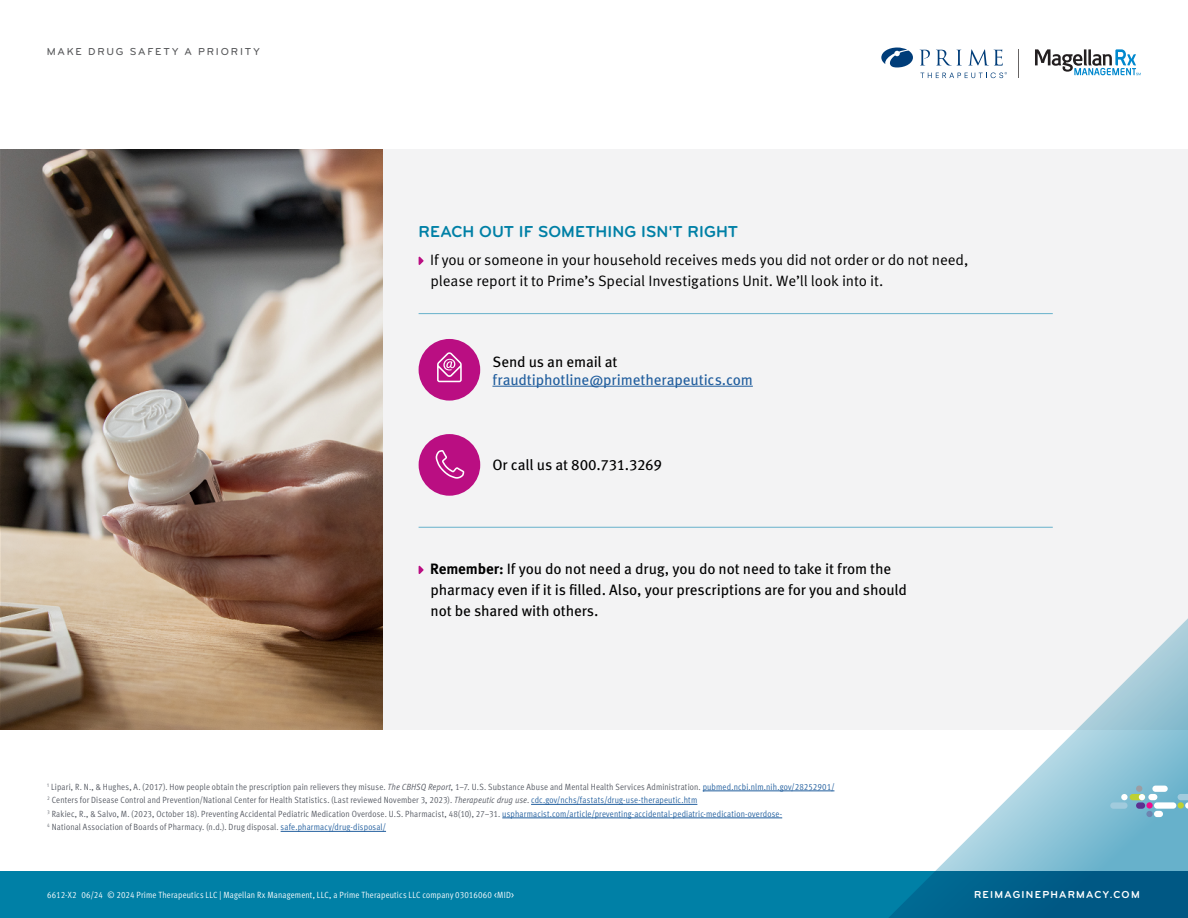
<style>
.page{position:relative;width:1188px;height:918px;background:#fff}
.page>*{position:absolute;margin:0;border:0;box-sizing:border-box;transform-origin:0 0}
.Body{font:700 16.5px "Bryant Pro";letter-spacing:.005em;color:#0080a6}
.Data_Callout_Body-WHITE{font:15px/21px "Meta OT";letter-spacing:-.01em;color:#000}
.Body-2{font:15px/21px "Meta OT Norm";letter-spacing:-.01em;color:#000}
.Data_Callout_Body-WHITE-2{font:15px/18px "Meta OT";letter-spacing:-.005em;color:#215e9e}
.Label{font:500 10.5px "Bryant Pro";letter-spacing:.17em;color:#58595b}
.URL_or_Continued-WHITE{font:700 10.5px "Bryant Pro";letter-spacing:.115em;color:#fff}
.MISC_WORD_COUNT{font:9px "Meta OT Cond Norm";letter-spacing:.02em;color:#545861}
.Job_Number_Sign_Off-BLUE{font:9px "Meta OT Cond Norm";letter-spacing:.02em;color:#fff}
.s1{color:#000}
.s2{font-weight:700}
.s3{font-family:"Meta OT Cond Norm Ita"}
.s4{color:#215e9e}
</style>
<div class="page">
<div style="left:0;top:871px;width:1188px;height:47px;background:#0080a6"></div>
<svg style="left:889px;top:730px;width:299px;height:188px"></svg>
<svg style="left:1146px;top:802px;width:7px;height:7px"></svg>
<div style="left:1146px;top:811px;width:7px;height:6px;background:#6d84b0;border-radius:50%"></div>
<div style="left:1154px;top:802px;width:22px;height:7px;background:#fff;border-radius:3px"></div>
<div style="left:1152px;top:786px;width:16px;height:6px;background:#fff;border-radius:3px"></div>
<div style="left:1148px;top:794px;width:9px;height:6px;background:#fff;border-radius:3px"></div>
<svg style="left:1178px;top:794px;width:10px;height:15px"></svg>
<div style="left:1154px;top:811px;width:9px;height:6px;background:#fff;border-radius:3px"></div>
<div style="left:1121px;top:794px;width:7px;height:6px;background:#fff;border-radius:50%"></div>
<div style="left:1130px;top:794px;width:15px;height:6px;background:#bed031;border-radius:3px"></div>
<div style="left:1136px;top:802px;width:9px;height:7px;background:#5d2f90;border-radius:3px"></div>
<div style="left:1110px;top:802px;width:18px;height:7px;background:#a1cbdd;border-radius:3px"></div>
<svg style="left:1136px;top:786px;width:9px;height:14px"></svg>
<div style="left:1px;top:149px;width:1187px;height:581px;background:#f3f3f4"></div>
<svg style="left:419px;top:257px;width:5px;height:8px"></svg>
<svg style="left:419px;top:566px;width:5px;height:8px"></svg>
<hr style="left:492px;top:386px;width:261px;height:1px;background:#215e9e">
<hr style="left:703px;top:790px;width:131px;height:1px;background:#215e9e">
<hr style="left:531px;top:804px;width:166px;height:1px;background:#215e9e">
<hr style="left:502px;top:817px;width:280px;height:1px;background:#215e9e">
<hr style="left:281px;top:831px;width:105px;height:1px;background:#215e9e">
<hr style="left:419px;top:313px;width:634px;height:1px;background:#67b1cb">
<hr style="left:419px;top:527px;width:634px;height:1px;background:#67b1cb">
<img style="left:0;top:149px;width:382px;height:581px">
<div style="left:419px;top:339px;width:61px;height:62px;background:#ba0e82;border-radius:50%"></div>
<svg style="left:437px;top:352px;width:25px;height:30px"></svg>
<div style="left:419px;top:434px;width:61px;height:62px;background:#ba0e82;border-radius:50%"></div>
<svg style="left:436px;top:450px;width:28px;height:29px"></svg>
<svg style="left:920px;top:50px;width:10px;height:16px"></svg>
<svg style="left:936px;top:50px;width:26px;height:16px"></svg>
<svg style="left:968px;top:49px;width:35px;height:17px"></svg>
<svg style="left:881px;top:48px;width:32px;height:19px"></svg>
<svg style="left:920px;top:72px;width:87px;height:6px"></svg>
<svg style="left:1035px;top:49px;width:106px;height:26px"></svg>
<svg style="left:1018px;top:49px;width:1px;height:29px"></svg>
<p class="Label" style="left:47px;top:45px;width:214px">MAKE DRUG SAFETY A PRIORITY</p>
<p class="Body" style="left:419px;top:222px;width:321px">REACH OUT IF SOMETHING ISN'T RIGHT</p>
<p class="Body-2" style="left:430px;top:250px;width:540px">If you or someone in your household receives meds you did not order or do not need, please report it to Prime’s Special Investigations Unit. We’ll look into it.</p>
<p class="Data_Callout_Body-WHITE-2" style="left:492px;top:353px;width:262px"><span class="s1">Send us an email at </span>fraudtiphotline@primetherapeutics.com</p>
<p class="Data_Callout_Body-WHITE" style="left:492px;top:455px;width:171px">Or call us at 800.731.3269</p>
<p class="Data_Callout_Body-WHITE" style="left:430px;top:559px;width:479px"><span class="s2">Remember:</span> If you do not need a drug, you do not need to take it from the pharmacy even if it is filled. Also, your prescriptions are for you and should not be shared with others.</p>
<p class="MISC_WORD_COUNT" style="left:47px;top:781px;width:789px"><sup>1</sup> Lipari, R. N., &amp; Hughes, A. (2017). How people obtain the prescription pain relievers they misuse. <span class="s3">The CBHSQ Report</span>, 1–7. U.S. Substance Abuse and Mental Health Services Administration. <span class="s4">pubmed.ncbi.nlm.nih.gov/28252901/</span></p>
<p class="MISC_WORD_COUNT" style="left:47px;top:795px;width:652px"><sup>2</sup> Centers for Disease Control and Prevention/National Center for Health Statistics. (Last reviewed November 3, 2023). <span class="s3">Therapeutic drug use</span>. <span class="s4">cdc.gov/nchs/fastats/drug-use-therapeutic.htm</span></p>
<p class="MISC_WORD_COUNT" style="left:47px;top:808px;width:736px"><sup>3</sup> Rakiec, R., &amp; Salvo, M. (2023, October 18). Preventing Accidental Pediatric Medication Overdose. U.S. Pharmacist, 48(10), 27–31. <span class="s4">uspharmacist.com/article/preventing-accidental-pediatric-medication-overdose-</span></p>
<p class="MISC_WORD_COUNT" style="left:47px;top:822px;width:340px"><sup>4</sup> National Association of Boards of Pharmacy. (n.d.). Drug disposal. <span class="s4">safe.pharmacy/drug-disposal/</span></p>
<p class="Job_Number_Sign_Off-BLUE" style="left:47px;top:889px;width:468px">6612-X2 06/24 © 2024 Prime Therapeutics LLC | Magellan Rx Management, LLC, a Prime Therapeutics LLC company 03016060 &lt;MID&gt;</p>
<p class="URL_or_Continued-WHITE" style="left:974px;top:888px;width:167px">REIMAGINEPHARMACY.COM</p>
</div>
